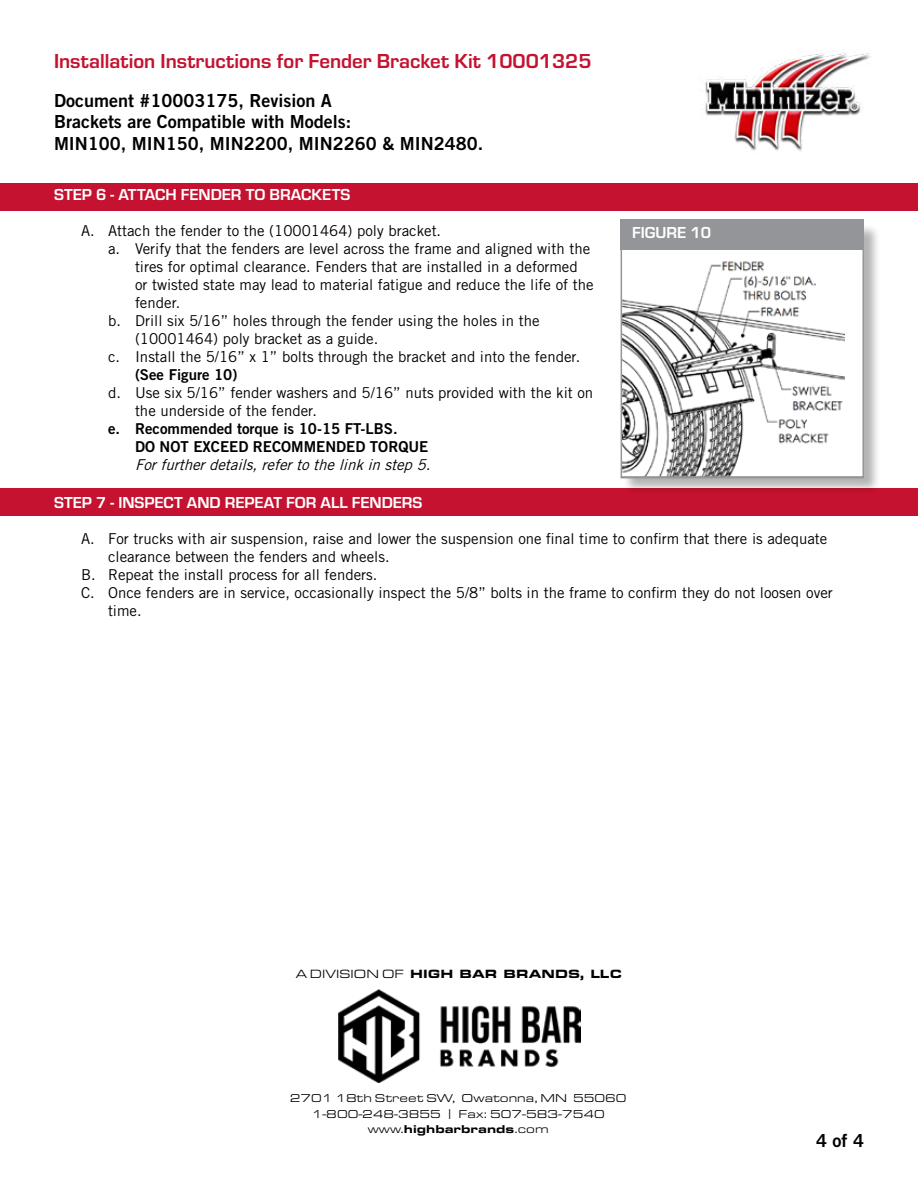
<style>
.page{position:relative;width:918px;height:1188px;background:#fff}
.page>*{position:absolute;margin:0;border:0;box-sizing:border-box;transform-origin:0 0}
.t1{font:700 21px "Eurostile";color:#c41230}
.t2{font:18px/21.3px "Trade Gothic LT Std Bd 2";color:#000}
.t3{font:700 16.5px "Eurostile";color:#fff}
.t4{font:15px/18px "Trade Gothic LT Std";color:#000}
.t5{font:15px/18px "Trade Gothic LT Std Bd 2";color:#000}
.t6{font:italic 15px "Trade Gothic LT Std";color:#000}
.t7{font:900 12.45px "Eurostile Ext";color:#000}
.t8{font:11.7px/15.8px "Eurostile Ext";color:#000;text-align:center}
.s1{font-weight:400}
.s2{font-weight:900}
</style>
<div class="page">
<div style="left:0;top:183px;width:918px;height:27px;background:#c41230"></div>
<div style="left:0;top:489px;width:918px;height:27px;background:#c41230"></div>
<div style="left:623px;top:223px;width:258px;height:272px;background:#000;opacity:.3"></div>
<div style="left:621px;top:222px;width:242px;height:255px;background:#fff"></div>
<div style="left:621px;top:220px;width:243px;height:30px;background:#939598"></div>
<img style="left:624px;top:261px;width:221px;height:214px">
<div style="left:621px;top:222px;width:243px;height:256px;border:2px solid #939598"></div>
<img style="left:703px;top:53px;width:168px;height:98px">
<img style="left:338px;top:989px;width:243px;height:94px">
<h1 class="t1" style="left:54px;top:46px;width:539px">Installation Instructions for Fender Bracket Kit 10001325</h1>
<p class="t2" style="left:54px;top:90px;width:431px">Document #10003175, Revision A<br>Brackets are Compatible with Models:<br>MIN100, MIN150, MIN2200, MIN2260 &amp; MIN2480.</p>
<p class="t3" style="left:54px;top:183px;width:298px">STEP 6 - ATTACH FENDER TO BRACKETS</p>
<p class="t4" style="left:81px;top:221px;width:362px">A. Attach the fender to the (10001464) poly bracket.</p>
<p class="t4" style="left:108px;top:239px;width:484px">a. Verify that the fenders are level across the frame and aligned with the</p>
<p class="t4" style="left:135px;top:257px;width:444px">tires for optimal clearance. Fenders that are installed in a deformed</p>
<p class="t4" style="left:135px;top:275px;width:460px">or twisted state may lead to material fatigue and reduce the life of the</p>
<p class="t4" style="left:135px;top:293px;width:47px">fender.</p>
<p class="t4" style="left:108px;top:311px;width:433px">b. Drill six 5/16” holes through the fender using the holes in the</p>
<p class="t4" style="left:135px;top:329px;width:245px">(10001464) poly bracket as a guide.</p>
<p class="t4" style="left:108px;top:347px;width:474px">c. Install the 5/16” x 1” bolts through the bracket and into the fender.</p>
<p class="t5" style="left:135px;top:365px;width:104px">(See Figure 10)</p>
<p class="t4" style="left:135px;top:383px;width:460px;text-indent:-27px">d. Use six 5/16” fender washers and 5/16” nuts provided with the kit on the underside of the fender.</p>
<p class="t5" style="left:135px;top:419px;width:295px;text-indent:-27px">e. Recommended torque is 10-15 FT-LBS.<br>DO NOT EXCEED RECOMMENDED TORQUE</p>
<p class="t6" style="left:135px;top:455px;width:302px">Forfurtherdetails,refertothelinkinstep5.</p>
<p class="t3" style="left:54px;top:490px;width:370px">STEP 7 - INSPECT AND REPEAT FOR ALL FENDERS</p>
<p class="t4" style="left:81px;top:529px;width:748px">A. For trucks with air suspension, raise and lower the suspension one final time to confirm that there is adequate</p>
<p class="t4" style="left:108px;top:547px;width:283px">clearance between the fenders and wheels.</p>
<p class="t4" style="left:81px;top:565px;width:298px">B. Repeat the install process for all fenders.</p>
<p class="t4" style="left:81px;top:583px;width:753px">C. Once fenders are in service, occasionally inspect the 5/8” bolts in the frame to confirm they do not loosen over</p>
<p class="t4" style="left:108px;top:601px;width:35px">time.</p>
<p class="t3" style="left:632px;top:221px;width:80px">FIGURE 10</p>
<p class="t7" style="left:296px;top:964px;width:328px"><span class="s1">A DIVISION OF</span> HIGH BAR BRANDS, LLC</p>
<p class="t8" style="left:290px;top:1090px;width:338px">2701 18th Street SW, Owatonna, MN 55060<br>1-800-248-3855 | Fax: 507-583-7540 www.<span class="s2">highbarbrands</span>.com</p>
<p class="t2" style="left:816px;top:1130px;width:49px">4 of 4</p>
</div>
